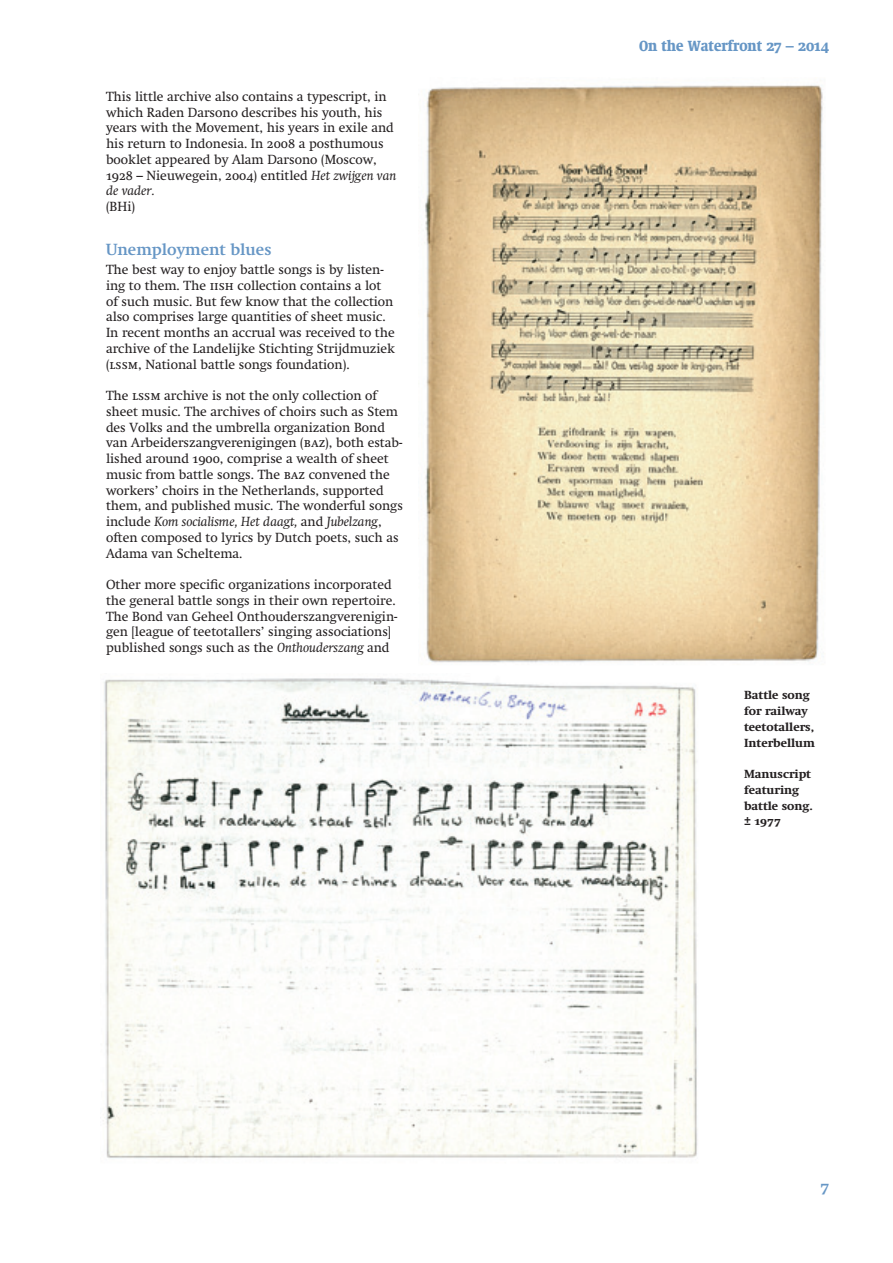
<style>
.page{position:relative;width:893px;height:1263px;background:#fff}
.page>*{position:absolute;margin:0;border:0;box-sizing:border-box;transform-origin:0 0}
.t1{font:600 16.5px "Swift Neue LT Pro";color:#6696c5}
.t2{font:900 condensed 15px "Swift Neue LT Pro";color:#6696c5}
.t3{font:13.5px/15.8px "Swift Neue LT Pro";color:#231f20}
.t4{font:700 12px/15.8px "Swift Neue LT Pro";color:#231f20}
.s1{font-style:italic}
</style>
<div class="page">
<img style="left:103px;top:678px;width:595px;height:480px">
<img style="left:425px;top:85px;width:398px;height:578px">
<p class="t3" style="left:106px;top:88px;width:292px">This little archive also contains a typescript, in which Raden Darsono describes his youth, his years with the Movement, his years in exile and his return to Indonesia. In 2008 a posthumous booklet appeared by Alam Darsono (Moscow, 1928 – Nieuwegein, 2004) entitled <span class="s1">Het zwijgen van de vader.</span></p>
<p class="t3" style="left:106px;top:199px;width:31px">(BHi)</p>
<p class="t1" style="left:106px;top:240px;width:167px">Unemployment blues</p>
<p class="t3" style="left:106px;top:262px;width:291px">The best way to enjoy battle songs is by listen&shy;ing to them. The iish collection contains a lot of such music. But few know that the collection also comprises large quantities of sheet music.<br>In recent months an accrual was received to the archive of the Landelijke Stichting Strijdmuziek (lssm, National battle songs foundation).</p>
<p class="t3" style="left:106px;top:388px;width:298px">The lssm archive is not the only collection of sheet music. The archives of choirs such as Stem des Volks and the umbrella organization Bond van Arbeiderszangverenigingen (baz), both estab&shy;lished around 1900, comprise a wealth of sheet music from battle songs. The baz convened the workers’ choirs in the Netherlands, supported them, and published music. The wonderful songs include <span class="s1">Kom socialisme, Het daagt,</span> and <span class="s1">Jubelzang</span>, often composed to lyrics by Dutch poets, such as Adama van Scheltema.</p>
<p class="t3" style="left:106px;top:577px;width:293px">Other more specific organizations incorporated the general battle songs in their own repertoire.<br>The Bond van Geheel Onthouderszangverenigin&shy;gen [league of teetotallers’ singing associations] published songs such as the <span class="s1">Onthouderszang</span> and</p>
<p class="t2" style="left:639px;top:36px;width:192px">On the Waterfront 27 – 2014</p>
<p class="t4" style="left:744px;top:687px;width:72px">Battle song for railway teetotallers,<br>Interbellum</p>
<p class="t4" style="left:744px;top:766px;width:70px">Manuscript featuring battle song. ± 1977</p>
<p class="t1" style="left:820px;top:1176px;width:10px">7</p>
</div>
